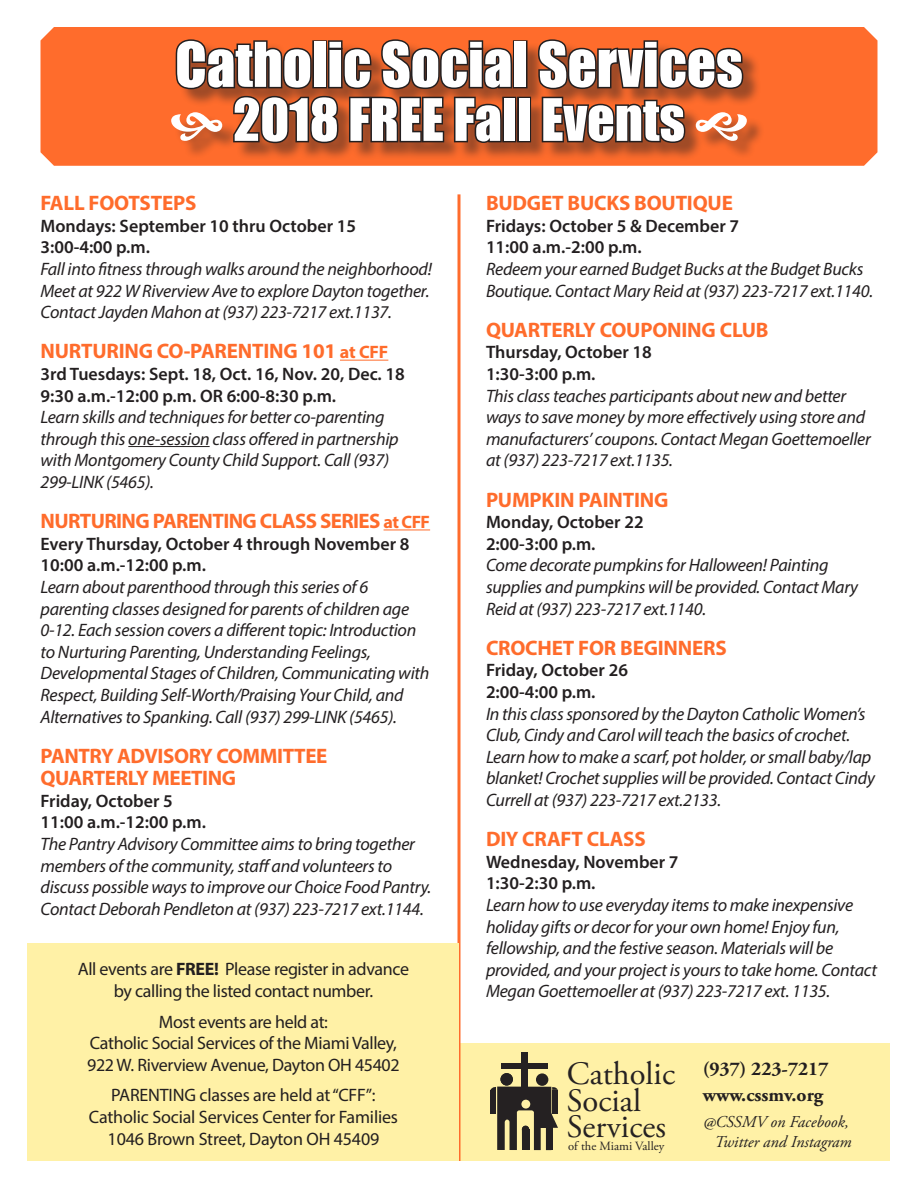
<style>
.page{position:relative;width:918px;height:1188px;background:#fff}
.page>*{position:absolute;margin:0;border:0;box-sizing:border-box;transform-origin:0 0}
.t1{font:57px "Impact";color:#fff}
.t2{font:54px "Impact";color:#fff}
.t3{font:32.7px/26.4px "Adobe Garamond Pro";color:#252122}
.t4{font:700 21px "Myriad Pro";letter-spacing:-.01em;color:#ff6c2c}
.t5{font:700 21px "Myriad Pro";letter-spacing:-.03em;color:#ff6c2c}
.t6{font:700 19.5px "Adobe Garamond Pro";color:#231f20}
.t7{font:italic 18px/21.6px "Myriad Pro";letter-spacing:-.015em;color:#231f20}
.t8{font:600 18px "Myriad Pro";color:#231f20}
.t9{font:18px "Myriad Pro";letter-spacing:-.02em;color:#231f20}
.t10{font:italic 16.5px "Adobe Garamond Pro";color:#231f20}
.t11{font:12.6px "Adobe Garamond Pro";color:#252122}
.s1{font-size:18px}
.s2{font-weight:700}
</style>
<div class="page">
<div style="left:40px;top:27px;width:838px;height:139px;background:#ff6c2c"></div>
<div style="left:174px;top:42px;width:591px;height:119px;background:#231f20;opacity:.44"></div>
<div style="left:513px;top:40px;width:15px;height:48px;border:3px solid #231f20"></div>
<div style="left:502px;top:97px;width:14px;height:45px;border:3px solid #231f20"></div>
<div style="left:517px;top:97px;width:14px;height:45px;border:3px solid #231f20"></div>
<hr style="left:340px;top:360px;width:48px;height:1px;background:#ff6c2c">
<hr style="left:128px;top:446px;width:82px;height:1px;background:#231f20">
<hr style="left:384px;top:529px;width:46px;height:1px;background:#ff6c2c">
<div style="left:458px;top:1043px;width:432px;height:118px;background:#fff1a6"></div>
<hr style="left:458px;top:194px;width:2px;height:967px;background:#ff6c2c">
<div style="left:27px;top:944px;width:431px;height:217px;background:#fff1a6"></div>
<div style="left:501px;top:1063px;width:47px;height:6px;background:#252122"></div>
<div style="left:521px;top:1052px;width:7px;height:37px;background:#252122"></div>
<div style="left:500px;top:1073px;width:13px;height:13px;background:#252122;border-radius:50%"></div>
<div style="left:536px;top:1073px;width:12px;height:13px;background:#252122;border-radius:50%"></div>
<svg style="left:490px;top:1086px;width:68px;height:64px"></svg>
<div style="left:522px;top:1129px;width:7px;height:21px;background:#252122"></div>
<div style="left:522px;top:1126px;width:7px;height:7px;background:#252122;border-radius:50%"></div>
<svg style="left:171px;top:37px;width:343px;height:108px;background:#974725"></svg>
<svg style="left:536px;top:37px;width:211px;height:119px;background:#a24b26"></svg>
<p class="t1" style="left:175px;top:20px;width:569px">Catholic Social Services</p>
<p class="t2" style="left:233px;top:78px;width:453px">2018 FREE Fall Events</p>
<p class="t4" style="left:40px;top:189px;width:157px">FALL FOOTSTEPS</p>
<p class="t8" style="left:40px;top:214px;width:317px">Mondays: September 10 thru October 15</p>
<p class="t8" style="left:40px;top:236px;width:111px">3:00-4:00 p.m.</p>
<p class="t7" style="left:40px;top:258px;width:393px">Fall into fitness through walks around the neighborhood!<br>Meet at 922 W Riverview Ave to explore Dayton together.<br>Contact Jayden Mahon at (937) 223-7217 ext.1137.</p>
<p class="t4" style="left:40px;top:338px;width:349px">NURTURING CO-PARENTING 101 <span class="s1">at CFF</span></p>
<p class="t8" style="left:40px;top:362px;width:366px">3rd Tuesdays: Sept. 18, Oct. 16, Nov. 20, Dec. 18</p>
<p class="t8" style="left:40px;top:384px;width:297px">9:30 a.m.-12:00 p.m. OR 6:00-8:30 p.m.</p>
<p class="t7" style="left:40px;top:406px;width:360px">Learn skills and techniques for better co-parenting through this one-session class offered in partnership with Montgomery County Child Support. Call (937)</p>
<p class="t7" style="left:40px;top:471px;width:115px">299-LINK (5465).</p>
<p class="t5" style="left:40px;top:507px;width:391px">NURTURING PARENTING CLASS SERIES <span class="s1">at CFF</span></p>
<p class="t8" style="left:40px;top:532px;width:370px">Every Thursday, October 4 through November 8</p>
<p class="t8" style="left:40px;top:554px;width:167px">10:00 a.m.-12:00 p.m.</p>
<p class="t7" style="left:40px;top:576px;width:391px">Learn about parenthood through this series of 6 parenting classes designed for parents of children age 0-12. Each session covers a different topic: Introduction to Nurturing Parenting, Understanding Feelings, Developmental Stages of Children, Communicating with Respect, Building Self-Worth/Praising Your Child, and Alternatives to Spanking. Call (937) 299-LINK (5465).</p>
<p class="t4" style="left:40px;top:742px;width:288px">PANTRY ADVISORY COMMITTEE</p>
<p class="t4" style="left:40px;top:764px;width:197px">QUARTERLY MEETING</p>
<p class="t8" style="left:40px;top:789px;width:134px">Friday, October 5</p>
<p class="t8" style="left:40px;top:811px;width:167px">11:00 a.m.-12:00 p.m.</p>
<p class="t7" style="left:40px;top:833px;width:392px">The Pantry Advisory Committee aims to bring together members of the community, staff and volunteers to discuss possible ways to improve our Choice Food Pantry.<br>Contact Deborah Pendleton at (937) 223-7217 ext.1144.</p>
<p class="t9" style="left:78px;top:958px;width:333px">All events are <span class="s2">FREE!</span> Please register in advance</p>
<p class="t9" style="left:114px;top:980px;width:261px">by calling the listed contact number.</p>
<p class="t9" style="left:159px;top:1010px;width:171px">Most events are held at:</p>
<p class="t9" style="left:90px;top:1032px;width:309px">Catholic Social Services of the Miami Valley,</p>
<p class="t9" style="left:87px;top:1054px;width:314px">922 W. Riverview Avenue, Dayton OH 45402</p>
<p class="t9" style="left:111px;top:1084px;width:266px">PARENTING classes are held at “CFF”:</p>
<p class="t9" style="left:89px;top:1106px;width:311px">Catholic Social Services Center for Families</p>
<p class="t9" style="left:108px;top:1127px;width:273px">1046 Brown Street, Dayton OH 45409</p>
<p class="t4" style="left:486px;top:189px;width:248px">BUDGET BUCKS BOUTIQUE</p>
<p class="t8" style="left:486px;top:214px;width:255px">Fridays: October 5 &amp; December 7</p>
<p class="t8" style="left:486px;top:236px;width:157px">11:00 a.m.-2:00 p.m.</p>
<p class="t7" style="left:486px;top:258px;width:389px">Redeem your earned Budget Bucks at the Budget Bucks<br>Boutique. Contact Mary Reid at (937) 223-7217 ext.1140.</p>
<p class="t4" style="left:486px;top:316px;width:284px">QUARTERLY COUPONING CLUB</p>
<p class="t8" style="left:486px;top:341px;width:167px">Thursday, October 18</p>
<p class="t8" style="left:486px;top:362px;width:111px">1:30-3:00 p.m.</p>
<p class="t7" style="left:486px;top:384px;width:386px">This class teaches participants about new and better ways to save money by more effectively using store and manufacturers’ coupons. Contact Megan Goettemoeller at (937) 223-7217 ext.1135.</p>
<p class="t4" style="left:486px;top:486px;width:184px">PUMPKIN PAINTING</p>
<p class="t8" style="left:486px;top:511px;width:159px">Monday, October 22</p>
<p class="t8" style="left:486px;top:532px;width:111px">2:00-3:00 p.m.</p>
<p class="t7" style="left:486px;top:554px;width:374px">Come decorate pumpkins for Halloween! Painting supplies and pumpkins will be provided. Contact Mary<br>Reid at (937) 223-7217 ext.1140.</p>
<p class="t4" style="left:486px;top:634px;width:242px">CROCHET FOR BEGINNERS</p>
<p class="t8" style="left:486px;top:659px;width:144px">Friday, October 26</p>
<p class="t8" style="left:486px;top:680px;width:111px">2:00-4:00 p.m.</p>
<p class="t7" style="left:486px;top:702px;width:390px">In this class sponsored by the Dayton Catholic Women’s Club, Cindy and Carol will teach the basics of crochet.<br>Learn how to make a scarf, pot holder, or small baby/lap blanket! Crochet supplies will be provided. Contact Cindy Currell at (937) 223-7217 ext.2133.</p>
<p class="t4" style="left:486px;top:825px;width:161px">DIY CRAFT CLASS</p>
<p class="t8" style="left:486px;top:850px;width:194px">Wednesday, November 7</p>
<p class="t8" style="left:486px;top:872px;width:111px">1:30-2:30 p.m.</p>
<p class="t7" style="left:486px;top:894px;width:392px">Learn how to use everyday items to make inexpensive holiday gifts or decor for your own home! Enjoy fun, fellowship, and the festive season. Materials will be provided, and your project is yours to take home. Contact Megan Goettemoeller at (937) 223-7217 ext. 1135.</p>
<p class="t3" style="left:567px;top:1062px;width:110px">Catholic<br>Social<br>Services</p>
<p class="t11" style="left:568px;top:1139px;width:98px">of the Miami Valley</p>
<p class="t6" style="left:703px;top:1057px;width:127px">(937) 223-7217</p>
<p class="t6" style="left:703px;top:1083px;width:122px">www.cssmv.org</p>
<p class="t10" style="left:703px;top:1112px;width:148px">@CSSMV on Facebook,</p>
<p class="t10" style="left:714px;top:1131px;width:139px">Twitter and Instagram</p>
</div>
